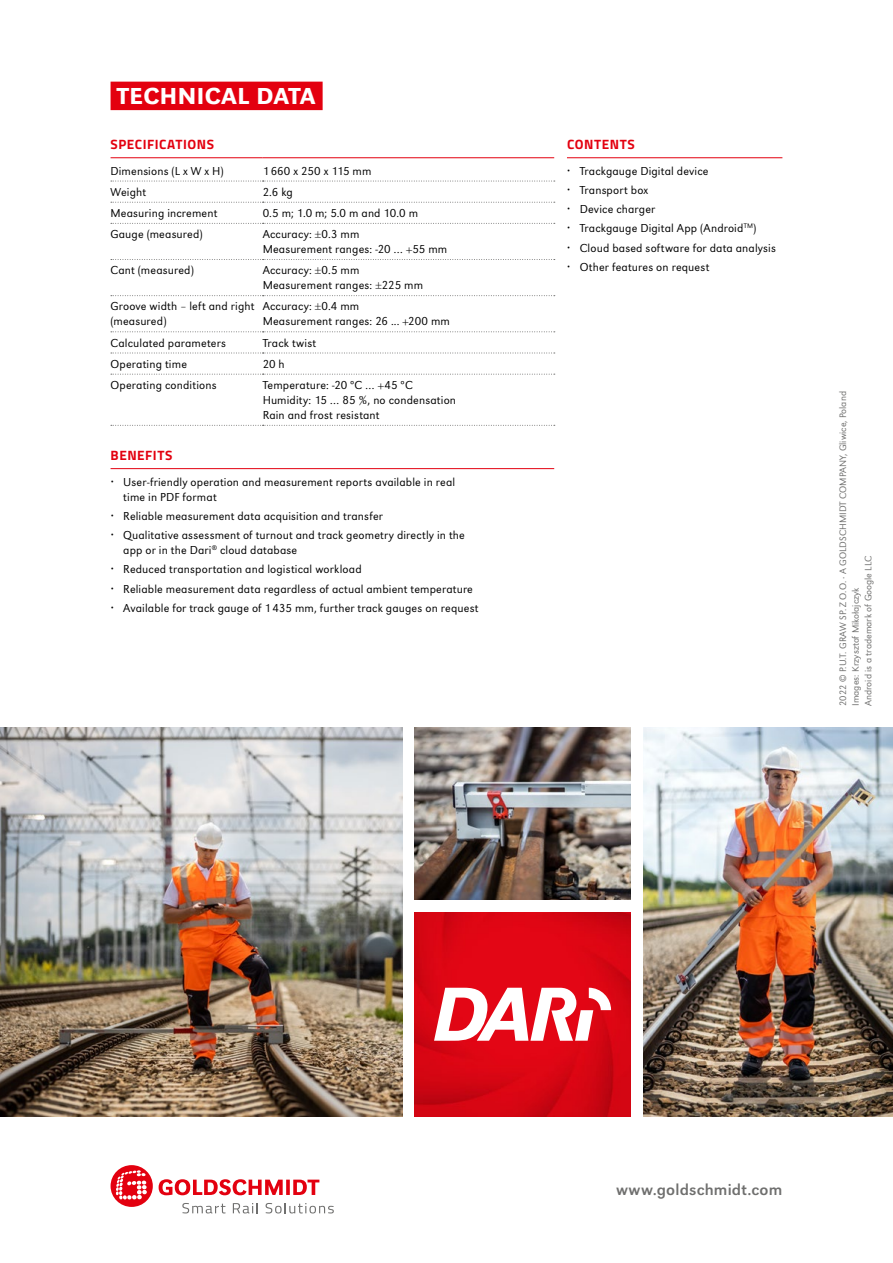
<style>
.page{position:relative;width:893px;height:1263px;background:#fff}
.page>*{position:absolute;margin:0;border:0;box-sizing:border-box;transform-origin:0 0}
.t1{font:500 24px "URW Grotesk";letter-spacing:.02em;color:#fff}
.t2{font:16.5px "URW Grotesk";letter-spacing:.01em;color:#6f6f6e}
.t3{font:700 13.5px "Titillium Web";letter-spacing:.04em;color:#e3000f}
.t4{font:300 12px/19.2px "URW Grotesk";letter-spacing:.01em;color:#000}
.t5{font:300 9.75px/12.6px "URW Grotesk";color:#6f6f6e}
</style>
<div class="page">
<img style="left:0;top:727px;width:402px;height:389px">
<img style="left:643px;top:727px;width:250px;height:389px">
<img style="left:415px;top:912px;width:215px;height:204px">
<svg style="left:434px;top:988px;width:177px;height:53px"></svg>
<img style="left:415px;top:727px;width:215px;height:172px">
<div style="left:111px;top:82px;width:212px;height:28px;background:#e3000f"></div>
<hr style="left:111px;top:468px;width:443px;height:1px;background:#e3000f">
<hr style="left:111px;top:157px;width:152px;height:1px;background:#e3000f">
<hr style="left:263px;top:157px;width:291px;height:1px;background:#e3000f">
<svg style="left:111px;top:181px;width:444px;height:1px"></svg>
<svg style="left:111px;top:202px;width:444px;height:1px"></svg>
<svg style="left:111px;top:223px;width:444px;height:1px"></svg>
<svg style="left:111px;top:259px;width:444px;height:1px"></svg>
<svg style="left:111px;top:295px;width:444px;height:1px"></svg>
<svg style="left:111px;top:331px;width:444px;height:1px"></svg>
<svg style="left:111px;top:353px;width:444px;height:1px"></svg>
<svg style="left:111px;top:374px;width:444px;height:1px"></svg>
<svg style="left:111px;top:425px;width:444px;height:1px"></svg>
<hr style="left:567px;top:157px;width:215px;height:1px;background:#e3000f">
<svg style="left:111px;top:1165px;width:42px;height:42px"></svg>
<svg style="left:159px;top:1179px;width:160px;height:16px"></svg>
<svg style="left:182px;top:1203px;width:44px;height:10px"></svg>
<svg style="left:233px;top:1203px;width:25px;height:10px"></svg>
<svg style="left:266px;top:1203px;width:68px;height:10px"></svg>
<h1 class="t1" style="left:117px;top:82px;width:200px">TECHNICAL DATA</h1>
<p class="t3" style="left:111px;top:134px;width:105px">SPECIFICATIONS</p>
<p class="t4" style="left:111px;top:161px;width:115px">Dimensions (L x W x H)</p>
<p class="t4" style="left:263px;top:161px;width:110px">1 660 x 250 x 115 mm</p>
<p class="t4" style="left:111px;top:182px;width:37px">Weight</p>
<p class="t4" style="left:263px;top:182px;width:32px">2.6 kg</p>
<p class="t4" style="left:111px;top:203px;width:108px">Measuring increment</p>
<p class="t4" style="left:263px;top:203px;width:157px">0.5 m; 1.0 m; 5.0 m and 10.0 m</p>
<p class="t4" style="left:111px;top:225px;width:94px">Gauge (measured)</p>
<p class="t4" style="left:263px;top:227px;width:186px;line-height:15px">Accuracy: ±0.3 mm<br>Measurement ranges: -20 … +55 mm</p>
<p class="t4" style="left:111px;top:261px;width:85px">Cant (measured)</p>
<p class="t4" style="left:263px;top:263px;width:162px;line-height:15px">Accuracy: ±0.5 mm<br>Measurement ranges: ±225 mm</p>
<p class="t4" style="left:111px;top:299px;width:145px;line-height:15px">Groove width – left and right (measured)</p>
<p class="t4" style="left:263px;top:299px;width:189px;line-height:15px">Accuracy: ±0.4 mm<br>Measurement ranges: 26 ... +200 mm</p>
<p class="t4" style="left:111px;top:333px;width:117px">Calculated parameters</p>
<p class="t4" style="left:263px;top:333px;width:55px">Track twist</p>
<p class="t4" style="left:111px;top:354px;width:78px">Operating time</p>
<p class="t4" style="left:263px;top:354px;width:24px">20 h</p>
<p class="t4" style="left:111px;top:375px;width:108px">Operating conditions</p>
<p class="t4" style="left:263px;top:377px;width:195px;line-height:15px">Temperature: -20 ºC … +45 ºC<br>Humidity: 15 … 85 %, no condensation<br>Rain and frost resistant</p>
<p class="t3" style="left:111px;top:445px;width:63px">BENEFITS</p>
<p class="t4" style="left:123px;top:474px;width:333px;line-height:15px">User-friendly operation and measurement reports available in real time in PDF format</p>
<p class="t4" style="left:123px;top:506px;width:343px">Reliable measurement data acquisition and transfer<br>Qualitative assessment of turnout and track geometry directly in the</p>
<p class="t4" style="left:123px;top:540px;width:357px">app or in the Dari<sup>®</sup> cloud database<br>Reduced transportation and logistical workload<br>Reliable measurement data regardless of actual ambient temperature Available for track gauge of 1 435 mm, further track gauges on request</p>
<p class="t3" style="left:567px;top:134px;width:69px">CONTENTS</p>
<p class="t4" style="left:580px;top:161px;width:198px">Trackgauge Digital device<br>Transport box<br>Device charger<br>Trackgauge Digital App (Android<sup>TM</sup>)<br>Cloud based software for data analysis<br>Other features on request</p>
<p class="t5" style="left:837px;top:706px;width:316px;rotate:-90deg">2022 © P.U.T. GRAW SP. Z O.O. · A GOLDSCHMIDT COMPANY, Gliwice, Poland<br>Images: Krzysztof Mikołajczyk<br>Android is a trademark of Google LLC</p>
<h2 class="t2" style="left:616px;top:1180px;width:168px">www.goldschmidt.com</h2>
</div>
